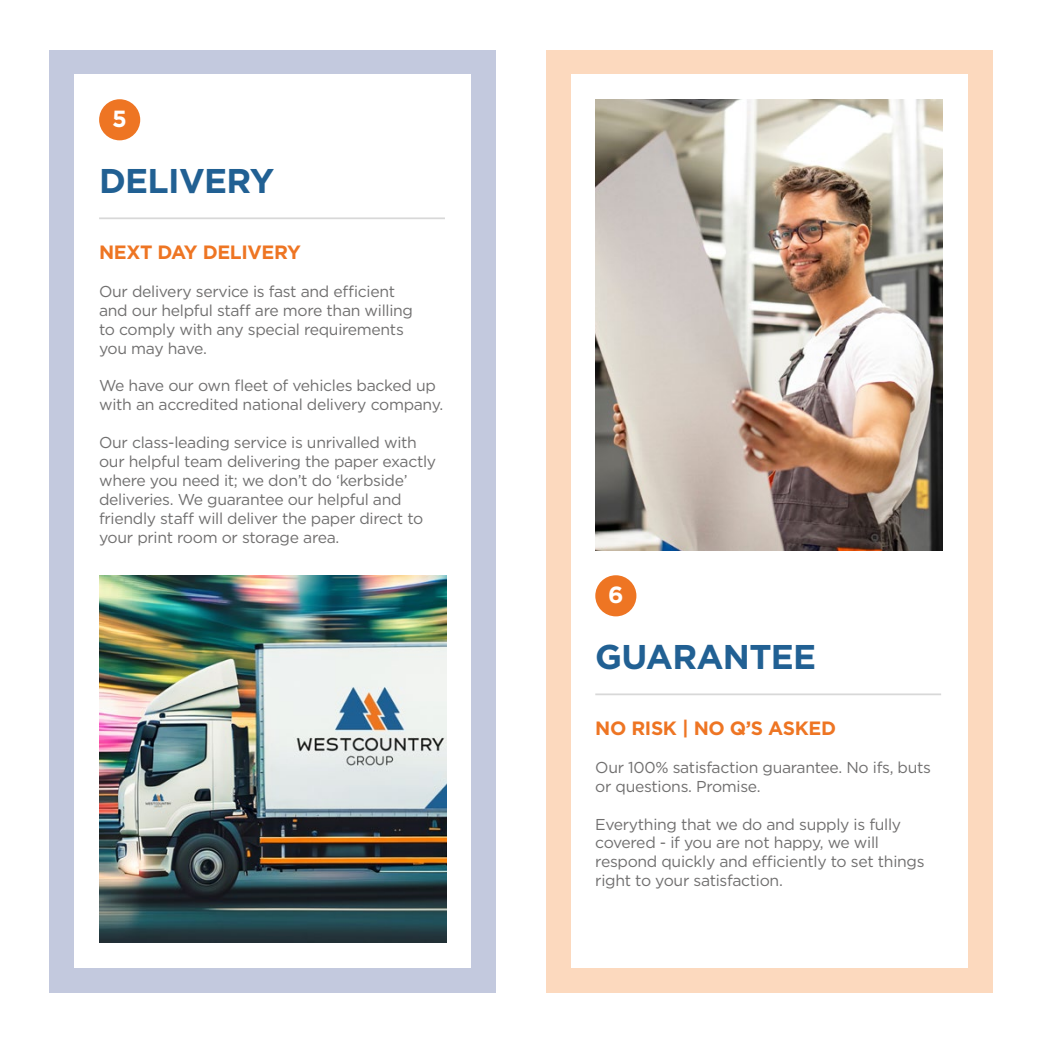
<style>
.page{position:relative;width:1042px;height:1042px;background:#fff}
.page>*{position:absolute;margin:0;border:0;box-sizing:border-box;transform-origin:0 0}
.t1{font:700 34.3px "Gotham";letter-spacing:-.02em;color:#216093}
.t2{font:700 23.45px "Gotham";color:#fff}
.t3{font:700 19.25px "Gotham";letter-spacing:-.02em;color:#ee7523}
.t4{font:15.75px/18.9px "Gotham";letter-spacing:-.02em;color:#706f6f}
</style>
<div class="page">
<div style="left:546px;top:50px;width:446px;height:942px;background:#fcd9be"></div>
<div style="left:50px;top:50px;width:446px;height:942px;background:#c3c9de"></div>
<div style="left:570px;top:74px;width:397px;height:894px;background:#fff"></div>
<div style="left:74px;top:74px;width:397px;height:894px;background:#fff"></div>
<img style="left:595px;top:99px;width:348px;height:451px">
<img style="left:99px;top:575px;width:347px;height:367px">
<div style="left:595px;top:575px;width:41px;height:41px;background:#ee7523;border-radius:50%"></div>
<div style="left:99px;top:99px;width:41px;height:41px;background:#ee7523;border-radius:50%"></div>
<hr style="left:595px;top:693px;width:346px;height:2px;background:#d8d8d8">
<hr style="left:99px;top:217px;width:346px;height:2px;background:#d8d8d8">
<h2 class="t2" style="left:112px;top:103px;width:16px">5</h2>
<h1 class="t1" style="left:99px;top:158px;width:177px">DELIVERY</h1>
<p class="t3" style="left:99px;top:240px;width:203px">NEXT DAY DELIVERY</p>
<p class="t4" style="left:99px;top:281px;width:315px">Our delivery service is fast and efficient and our helpful staff are more than willing to comply with any special requirements you may have.</p>
<p class="t4" style="left:99px;top:376px;width:346px">We have our own fleet of vehicles backed up with an accredited national delivery company.</p>
<p class="t4" style="left:99px;top:433px;width:339px">Our class-leading service is unrivalled with our helpful team delivering the paper exactly where you need it; we don’t do ‘kerbside’ deliveries. We guarantee our helpful and friendly staff will deliver the paper direct to your print room or storage area.</p>
<h2 class="t2" style="left:608px;top:579px;width:17px">6</h2>
<h1 class="t1" style="left:595px;top:634px;width:222px">GUARANTEE</h1>
<p class="t3" style="left:595px;top:716px;width:242px">NO RISK | NO Q’S ASKED</p>
<p class="t4" style="left:595px;top:757px;width:337px">Our 100% satisfaction guarantee. No ifs, buts or questions. Promise.</p>
<p class="t4" style="left:595px;top:814px;width:331px">Everything that we do and supply is fully covered - if you are not happy, we will respond quickly and efficiently to set things right to your satisfaction.</p>
</div>
